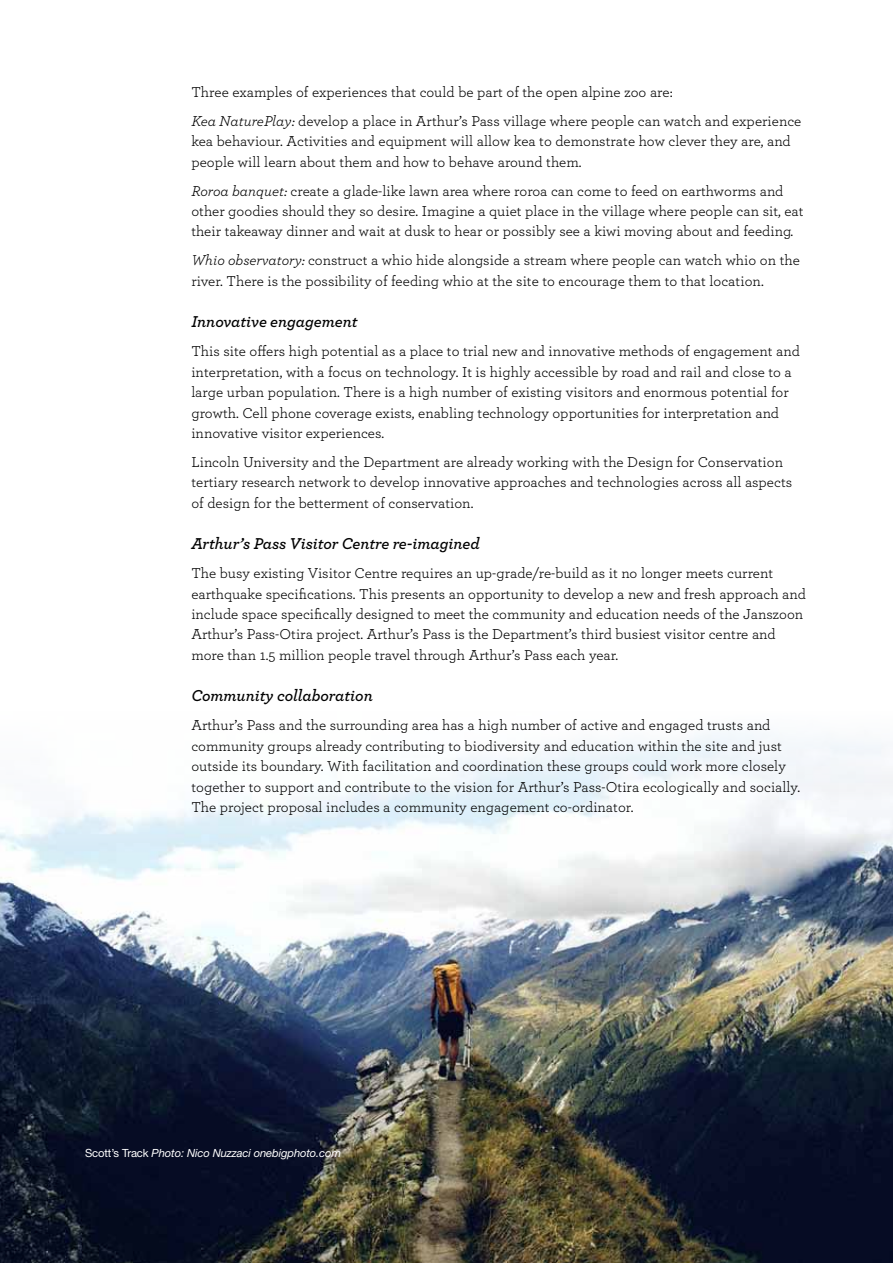
<style>
.page{position:relative;width:893px;height:1263px;background:#fff}
.page>*{position:absolute;margin:0;border:0;box-sizing:border-box;transform-origin:0 0}
.t1{font:italic 600 16.5px "Archer";letter-spacing:-.005em;color:#000}
.t2{font:15px/20.4px "Archer";letter-spacing:.005em;color:#000}
.t3{font:italic 11.25px "Helvetica Neue LT Std";letter-spacing:-.01em;color:#fff}
.s1{font-style:italic}
.s2{font-style:normal}
</style>
<div class="page">
<img style="left:0;top:731px;width:893px;height:532px">
<p class="t2" style="left:191px;top:77px;width:611px;line-height:29px">Three examples of experiences that could be part of the open alpine zoo are:<br><span class="s1">Kea NaturePlay:</span> develop a place in Arthur’s Pass village where people can watch and experience</p>
<p class="t2" style="left:191px;top:130px;width:601px">kea behaviour. Activities and equipment will allow kea to demonstrate how clever they are, and people will learn about them and how to behave around them.</p>
<p class="t2" style="left:191px;top:180px;width:614px"><span class="s1">Roroa banquet:</span> create a glade-like lawn area where roroa can come to feed on earthworms and other goodies should they so desire. Imagine a quiet place in the village where people can sit, eat their takeaway dinner and wait at dusk to hear or possibly see a kiwi moving about and feeding.</p>
<p class="t2" style="left:191px;top:249px;width:610px"><span class="s1">Whio observatory:</span> construct a whio hide alongside a stream where people can watch whio on the river. There is the possibility of feeding whio at the site to encourage them to that location.</p>
<p class="t1" style="left:191px;top:309px;width:168px">Innovative engagement</p>
<p class="t2" style="left:191px;top:340px;width:610px">This site offers high potential as a place to trial new and innovative methods of engagement and interpretation, with a focus on technology. It is highly accessible by road and rail and close to a large urban population. There is a high number of existing visitors and enormous potential for growth. Cell phone coverage exists, enabling technology opportunities for interpretation and innovative visitor experiences.</p>
<p class="t2" style="left:191px;top:451px;width:602px">Lincoln University and the Department are already working with the Design for Conservation tertiary research network to develop innovative approaches and technologies across all aspects of design for the betterment of conservation.</p>
<p class="t1" style="left:191px;top:531px;width:290px">Arthur’s Pass Visitor Centre re-imagined</p>
<p class="t2" style="left:191px;top:562px;width:616px">The busy existing Visitor Centre requires an up-grade/re-build as it no longer meets current earthquake specifications. This presents an opportunity to develop a new and fresh approach and include space specifically designed to meet the community and education needs of the Janszoon Arthur’s Pass-Otira project. Arthur’s Pass is the Department’s third busiest visitor centre and more than 1.5 million people travel through Arthur’s Pass each year.</p>
<p class="t1" style="left:191px;top:683px;width:183px">Community collaboration</p>
<p class="t2" style="left:191px;top:714px;width:610px">Arthur’s Pass and the surrounding area has a high number of active and engaged trusts and community groups already contributing to biodiversity and education within the site and just outside its boundary. With facilitation and coordination these groups could work more closely together to support and contribute to the vision for Arthur’s Pass-Otira ecologically and socially.<br>The project proposal includes a community engagement co-ordinator.</p>
<p class="t3" style="left:85px;top:1146px;width:258px"><span class="s2">Scott’s Track</span> Photo: Nico Nuzzaci onebigphoto.com</p>
</div>
